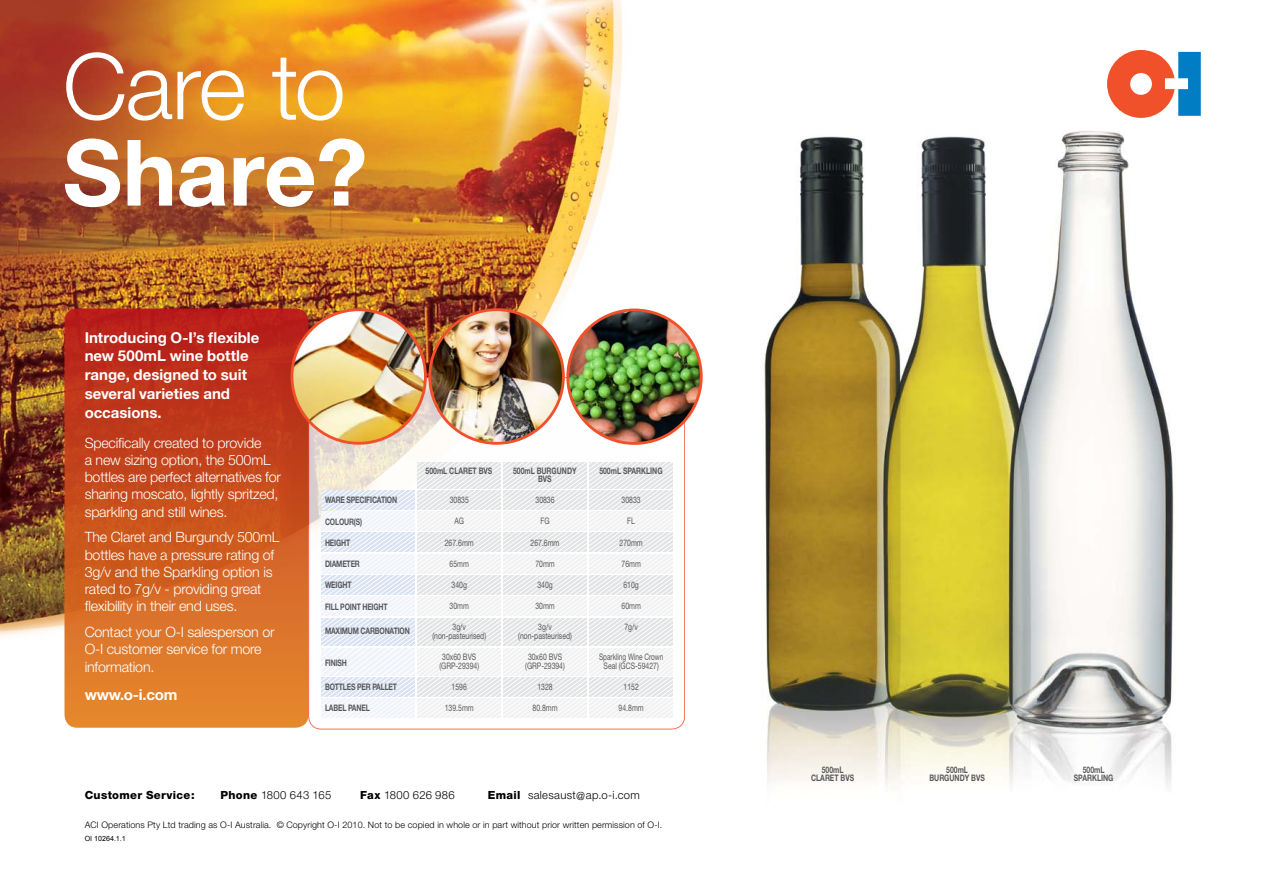
<style>
.page{position:relative;width:1263px;height:893px;background:#fff}
.page>*{position:absolute;margin:0;border:0;box-sizing:border-box;transform-origin:0 0}
.t1{font:300 91.8px "Helvetica Neue";letter-spacing:-.025em;color:#fff}
.t2{font:700 91.8px "Helvetica Neue";color:#fff}
.t3{font:700 15.15px "Helvetica Neue";letter-spacing:-.015em;color:#fff}
.t4{font:700 15px/18.8px "Helvetica Neue";color:#fff}
.t5{font:300 14.25px/17.2px "Helvetica Neue";letter-spacing:-.015em;color:#fff}
.t6{font:300 11.25px "Helvetica Neue";letter-spacing:.03em;color:#000}
.t7{font:800 11.25px "Helvetica Neue";letter-spacing:.03em;color:#000}
.t8{font:9px/9px "Helvetica Neue";color:#58595b;text-align:center;scale:.76 1}
.t9{font:700 9px/7.8px "Helvetica Neue";color:#58595b;text-align:center;scale:.76 1}
.t10{font:300 9px "Helvetica Neue";letter-spacing:.01em;color:#000}
.t11{font:700 9px "Helvetica Neue";letter-spacing:-.025em;color:#58595b;scale:.76 1}
.t12{font:9px/9px "Helvetica Neue";color:#58595b;text-align:center;scale:.72 1}
.t13{font:7.2px "Arial";color:#000}
.s1{font-weight:800}
</style>
<div class="page">
<img style="left:764px;top:131px;width:410px;height:658px">
<img style="left:0;top:0;width:648px;height:636px">
<div style="left:64px;top:309px;width:244px;height:419px;background:linear-gradient(to bottom,#b31b15,#e68c2d);border-radius:13px"></div>
<svg style="left:1107px;top:50px;width:94px;height:68px"></svg>
<svg style="left:309px;top:378px;width:376px;height:351px"></svg>
<img style="left:292px;top:310px;width:133px;height:133px;border-radius:67px">
<div style="left:290px;top:308px;width:137px;height:137px;border:3px solid #f0512a;border-radius:50%"></div>
<img style="left:430px;top:310px;width:133px;height:133px;border-radius:67px">
<div style="left:428px;top:308px;width:137px;height:137px;border:3px solid #f0512a;border-radius:50%"></div>
<img style="left:568px;top:310px;width:133px;height:133px;border-radius:67px">
<div style="left:566px;top:309px;width:137px;height:136px;border:3px solid #f0512a;border-radius:50%"></div>
<svg style="left:321px;top:462px;width:352px;height:256px"></svg>
<h1 class="t1" style="left:63px;top:30px;width:284px">Care to</h1>
<h1 class="t2" style="left:63px;top:116px;width:306px">Share?</h1>
<p class="t4" style="left:85px;top:328px;width:176px">Introducing O-I’s flexible new 500mL wine bottle range, designed to suit several varieties and occasions.</p>
<p class="t5" style="left:85px;top:434px;width:198px">Specifically created to provide<br>a new sizing option, the 500mL bottles are perfect alternatives for sharing moscato, lightly spritzed, sparkling and still wines.</p>
<p class="t5" style="left:85px;top:528px;width:196px">The Claret and Burgundy 500mL bottles have a pressure rating of<br>3g/v and the Sparkling option is rated to 7g/v - providing great flexibility in their end uses.</p>
<p class="t5" style="left:85px;top:623px;width:191px">Contact your O-I salesperson or<br>O-I customer service for more information.</p>
<p class="t3" style="left:85px;top:685px;width:94px">www.o-i.com</p>
<p class="t11" style="left:325px;top:494px;width:85px">Ware Speci fication</p>
<p class="t9" style="left:325px;top:517px;width:14px">Colou</p>
<p class="t9" style="left:349px;top:517px;width:19px">r(s)</p>
<p class="t9" style="left:325px;top:539px;width:35px">Height</p>
<p class="t11" style="left:325px;top:558px;width:47px">Diameter</p>
<p class="t9" style="left:325px;top:581px;width:37px">Weight</p>
<p class="t9" style="left:325px;top:602px;width:6px">Fill</p>
<p class="t9" style="left:340px;top:602px;width:64px">Point Height</p>
<p class="t11" style="left:325px;top:625px;width:102px">Maximum Carbonation</p>
<p class="t9" style="left:325px;top:659px;width:6px">Finish</p>
<p class="t11" style="left:325px;top:681px;width:90px">BOTTLES PER PALLET</p>
<p class="t11" style="left:325px;top:703px;width:60px">LABEL PANEL</p>
<p class="t9" style="left:426px;top:467px;width:89px">500ml Claret BVS</p>
<p class="t9" style="left:599px;top:467px;width:62px">500ml Sparkling</p>
<p class="t8" style="left:535px;top:495px;width:27px">30836</p>
<p class="t8" style="left:540px;top:517px;width:14px">FG</p>
<p class="t8" style="left:531px;top:538px;width:40px">267.6mm</p>
<p class="t8" style="left:535px;top:559px;width:27px">70mm</p>
<p class="t8" style="left:537px;top:580px;width:22px">340g</p>
<p class="t8" style="left:535px;top:601px;width:27px">30mm</p>
<p class="t8" style="left:518px;top:622px;width:72px">3g/v (non-pasteurised)</p>
<p class="t8" style="left:525px;top:652px;width:54px">30x60 BVS (GRP-29394)</p>
<p class="t8" style="left:537px;top:682px;width:22px">1328</p>
<p class="t8" style="left:532px;top:703px;width:35px">80.8mm</p>
<p class="t9" style="left:538px;top:467px;width:26px;text-align:left;text-indent:-25px">500ml Burgundy<br>BVS</p>
<p class="t8" style="left:450px;top:495px;width:27px">30835</p>
<p class="t8" style="left:454px;top:517px;width:14px">AG</p>
<p class="t8" style="left:445px;top:538px;width:40px">267.6mm</p>
<p class="t8" style="left:450px;top:559px;width:27px">65mm</p>
<p class="t8" style="left:452px;top:580px;width:22px">340g</p>
<p class="t8" style="left:450px;top:601px;width:27px">30mm</p>
<p class="t8" style="left:432px;top:622px;width:72px">3g/v (non-pasteurised)</p>
<p class="t8" style="left:439px;top:652px;width:54px">30x60 BVS (GRP-29394)</p>
<p class="t8" style="left:452px;top:682px;width:22px">1596</p>
<p class="t8" style="left:445px;top:703px;width:40px">139.5mm</p>
<p class="t8" style="left:622px;top:495px;width:27px">30833</p>
<p class="t8" style="left:627px;top:517px;width:12px">FL</p>
<p class="t8" style="left:620px;top:538px;width:32px">270mm</p>
<p class="t8" style="left:621px;top:559px;width:27px">76mm</p>
<p class="t8" style="left:623px;top:580px;width:22px">610g</p>
<p class="t8" style="left:621px;top:601px;width:27px">60mm</p>
<p class="t8" style="left:624px;top:622px;width:19px">7g/v</p>
<p class="t12" style="left:599px;top:652px;width:91px">Sparkling Wine Crown<br>Seal (GCS-59427)</p>
<p class="t8" style="left:623px;top:682px;width:22px">1152</p>
<p class="t8" style="left:619px;top:703px;width:35px">94.8mm</p>
<p class="t7" style="left:85px;top:788px;width:112px">Customer Service:</p>
<p class="t6" style="left:220px;top:788px;width:112px"><span class="s1">Phone</span> 1800 643 165</p>
<p class="t6" style="left:360px;top:788px;width:96px"><span class="s1">Fax</span> 1800 626 986</p>
<p class="t6" style="left:488px;top:788px;width:154px"><span class="s1">Email</span> salesaust@ap.o-i.com</p>
<p class="t10" style="left:85px;top:820px;width:579px">ACI Operations Pty Ltd trading as O-I Australia. © Copyright O-I 2010. Not to be copied in whole or in part without prior written permission of O-I.</p>
<p class="t13" style="left:85px;top:833px;width:43px">OI 10264.1.1</p>
<p class="t9" style="left:811px;top:765px;width:58px">500mL<br>Claret BVS</p>
<p class="t9" style="left:1074px;top:765px;width:54px">500mL<br>SPARKLING</p>
<p class="t9" style="left:929px;top:765px;width:75px">500mL<br>BURGUNDY BVS</p>
</div>
